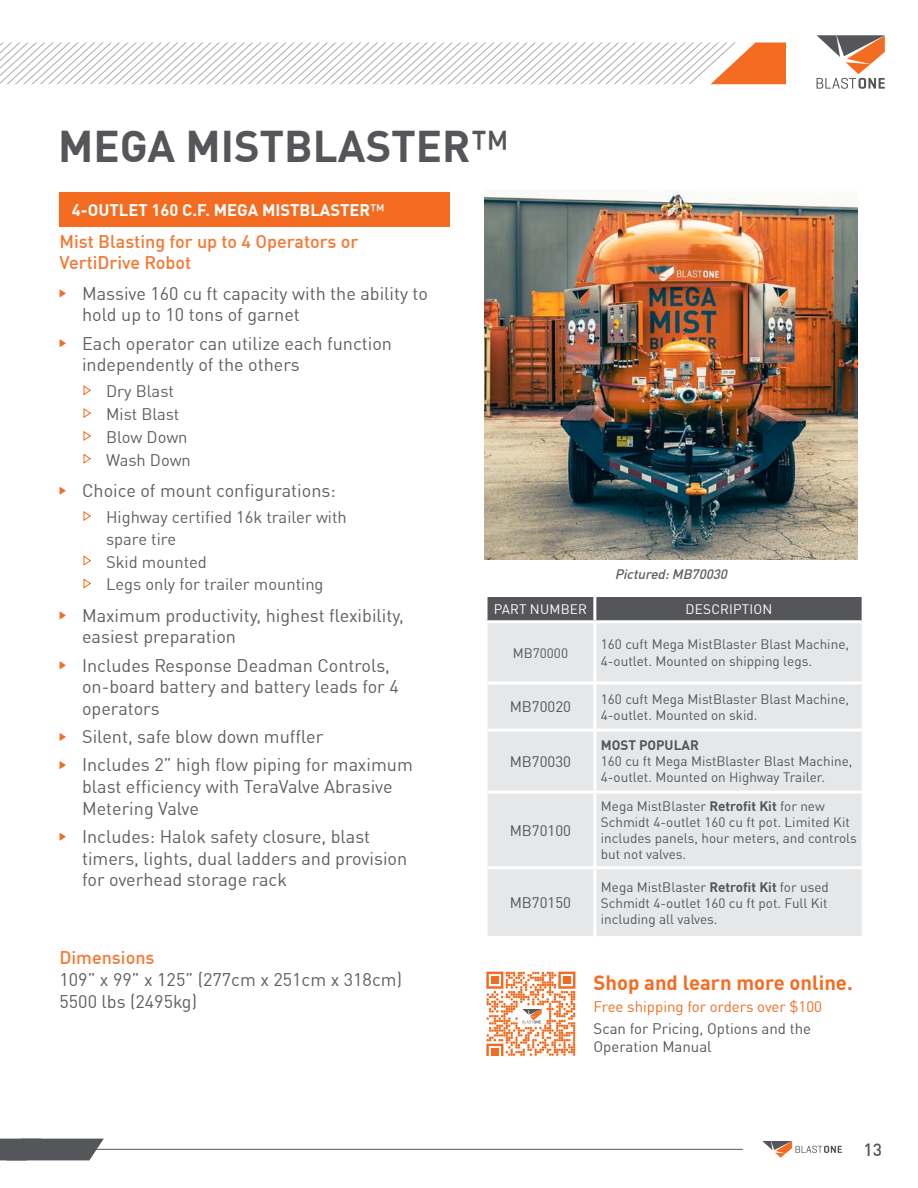
<style>
.page{position:relative;width:918px;height:1188px;background:#fff}
.page>*{position:absolute;margin:0;border:0;box-sizing:border-box;transform-origin:0 0}
.t1{font:700 43.5px "DIN Offc";color:#555659}
.Paragraph{font:700 20.25px "DIN Offc";color:#f36c21}
.Paragraph-2{font:18px/21.8px "DIN Offc";color:#5f5f62}
.Paragraph-3{font:500 18px/21.8px "DIN Offc";color:#f47833}
.t2{font:500 17.4px "DIN Offc";color:#555659}
.Paragraph-4{font:16.5px/21.8px "DIN Offc";color:#5f5f62}
.t3{font:700 16.5px "DIN Offc";color:#fff}
.Paragraph-5{font:15px/18px "DIN Offc";color:#555659}
.Paragraph-6{font:15px "DIN Offc";color:#f36c21}
.Table_Text{font:15px "DIN Offc";color:#555659}
.Table_Text-2{font:13.5px/16.2px "DIN Offc";color:#555659}
.Table_Header_Text{font:13.5px "DIN Offc";letter-spacing:.015em;color:#fff}
.Paragraph-7{font:italic 500 13.5px "DIN Offc";color:#5f5f62}
.Table_Text-3{font:700 13.5px "DIN Offc";color:#555659}
.s1{font-weight:500}
.s2{font-weight:700}
</style>
<div class="page">
<img style="left:484px;top:189px;width:374px;height:370px">
<div style="left:59px;top:192px;width:391px;height:35px;background:#f36c21"></div>
<div style="left:488px;top:597px;width:374px;height:23px;background:#555659"></div>
<div style="left:488px;top:623px;width:374px;height:313px;background:#e6e7e9"></div>
<hr style="left:593px;top:597px;width:3px;height:23px;background:#fff">
<hr style="left:488px;top:682px;width:107px;height:3px;background:#fff">
<hr style="left:595px;top:682px;width:270px;height:3px;background:#fff">
<hr style="left:488px;top:729px;width:107px;height:3px;background:#fff">
<hr style="left:595px;top:729px;width:270px;height:3px;background:#fff">
<hr style="left:488px;top:791px;width:107px;height:3px;background:#fff">
<hr style="left:595px;top:791px;width:270px;height:3px;background:#fff">
<hr style="left:488px;top:866px;width:107px;height:3px;background:#fff">
<hr style="left:595px;top:866px;width:270px;height:3px;background:#fff">
<hr style="left:593px;top:623px;width:3px;height:59px;background:#fff">
<hr style="left:593px;top:685px;width:3px;height:44px;background:#fff">
<hr style="left:593px;top:732px;width:3px;height:59px;background:#fff">
<hr style="left:593px;top:794px;width:3px;height:72px;background:#fff">
<hr style="left:593px;top:869px;width:3px;height:67px;background:#fff">
<svg style="left:486px;top:972px;width:89px;height:84px"></svg>
<svg style="left:60px;top:289px;width:6px;height:8px"></svg>
<svg style="left:60px;top:339px;width:6px;height:8px"></svg>
<svg style="left:83px;top:385px;width:8px;height:10px"></svg>
<svg style="left:83px;top:408px;width:8px;height:10px"></svg>
<svg style="left:83px;top:431px;width:8px;height:10px"></svg>
<svg style="left:83px;top:453px;width:8px;height:11px"></svg>
<svg style="left:60px;top:487px;width:6px;height:8px"></svg>
<svg style="left:83px;top:511px;width:8px;height:10px"></svg>
<svg style="left:83px;top:555px;width:8px;height:11px"></svg>
<svg style="left:83px;top:578px;width:8px;height:11px"></svg>
<svg style="left:60px;top:611px;width:6px;height:9px"></svg>
<svg style="left:60px;top:661px;width:6px;height:8px"></svg>
<svg style="left:60px;top:733px;width:6px;height:8px"></svg>
<svg style="left:60px;top:761px;width:6px;height:8px"></svg>
<svg style="left:60px;top:833px;width:6px;height:8px"></svg>
<hr style="left:22px;top:1149px;width:721px;height:1px;background:#555659">
<svg style="left:0;top:1139px;width:104px;height:21px;background:#606164"></svg>
<svg style="left:762px;top:1141px;width:80px;height:17px"></svg>
<svg style="left:817px;top:35px;width:68px;height:54px"></svg>
<svg style="left:0;top:42px;width:786px;height:42px"></svg>
<p class="t1" style="left:58px;top:118px;width:452px">MEGA MISTBLASTER<span class="s1">™</span></p>
<p class="t3" style="left:72px;top:199px;width:314px">4-OUTLET 160 C.F. MEGA MISTBLASTER<span class="s1">™</span></p>
<p class="Paragraph-3" style="left:60px;top:230px;width:300px">Mist Blasting for up to 4 Operators or<br>VertiDrive Robot</p>
<p class="Paragraph-2" style="left:82px;top:282px;width:347px">Massive 160 cu ft capacity with the ability to hold up to 10 tons of garnet</p>
<p class="Paragraph-2" style="left:82px;top:332px;width:311px">Each operator can utilize each function independently of the others</p>
<p class="Paragraph-4" style="left:106px;top:381px;width:69px">Dry Blast</p>
<p class="Paragraph-4" style="left:106px;top:403px;width:75px">Mist Blast</p>
<p class="Paragraph-4" style="left:106px;top:426px;width:83px">Blow Down</p>
<p class="Paragraph-4" style="left:106px;top:449px;width:86px">Wash Down</p>
<p class="Paragraph-2" style="left:82px;top:480px;width:255px">Choice of mount configurations:</p>
<p class="Paragraph-4" style="left:106px;top:506px;width:242px">Highway certified 16k trailer with spare tire</p>
<p class="Paragraph-4" style="left:106px;top:551px;width:102px">Skid mounted</p>
<p class="Paragraph-4" style="left:106px;top:574px;width:219px">Legs only for trailer mounting</p>
<p class="Paragraph-2" style="left:82px;top:604px;width:323px">Maximum productivity, highest flexibility, easiest preparation</p>
<p class="Paragraph-2" style="left:82px;top:654px;width:318px">Includes Response Deadman Controls, on-board battery and battery leads for 4 operators</p>
<p class="Paragraph-2" style="left:82px;top:726px;width:243px">Silent, safe blow down muffler</p>
<p class="Paragraph-2" style="left:82px;top:754px;width:332px">Includes 2” high flow piping for maximum blast efficiency with TeraValve Abrasive<br>Metering Valve</p>
<p class="Paragraph-2" style="left:82px;top:826px;width:327px">Includes: Halok safety closure, blast timers, lights, dual ladders and provision for overhead storage rack</p>
<p class="Paragraph-3" style="left:60px;top:947px;width:97px">Dimensions</p>
<p class="Paragraph-2" style="left:60px;top:969px;width:344px">109” x 99” x 125” (277cm x 251cm x 318cm)</p>
<p class="Paragraph-2" style="left:60px;top:991px;width:139px">5500 lbs (2495kg)</p>
<p class="Paragraph-7" style="left:615px;top:566px;width:117px">Pictured:MB70030</p>
<p class="Table_Header_Text" style="left:494px;top:600px;width:95px">PART NUMBER</p>
<p class="Table_Header_Text" style="left:686px;top:600px;width:88px">DESCRIPTION</p>
<p class="Table_Text-2" style="left:513px;top:645px;width:57px">MB70000</p>
<p class="Table_Text-2" style="left:601px;top:637px;width:250px">160 cuft Mega MistBlaster Blast Machine,<br>4-outlet. Mounted on shipping legs.</p>
<p class="Table_Text" style="left:510px;top:698px;width:63px">MB70020</p>
<p class="Table_Text-2" style="left:601px;top:691px;width:250px">160 cuft Mega MistBlaster Blast Machine,<br>4-outlet. Mounted on skid.</p>
<p class="Table_Text" style="left:510px;top:752px;width:63px">MB70030</p>
<p class="Table_Text-3" style="left:601px;top:736px;width:99px">MOST POPULAR</p>
<p class="Table_Text-2" style="left:601px;top:753px;width:253px">160 cu ft Mega MistBlaster Blast Machine,<br>4-outlet. Mounted on Highway Trailer.</p>
<p class="Table_Text" style="left:510px;top:821px;width:63px">MB70100</p>
<p class="Table_Text" style="left:510px;top:894px;width:63px">MB70150</p>
<p class="Table_Text-2" style="left:601px;top:798px;width:258px">Mega MistBlaster <span class="s2">Retrofit Kit</span> for new Schmidt 4-outlet 160 cu ft pot. Limited Kit includes panels, hour meters, and controls but not valves.</p>
<p class="Table_Text-2" style="left:601px;top:879px;width:230px;text-align:justify">Mega MistBlaster <span class="s2">Retrofit Kit</span> for used Schmidt 4-outlet 160 cu ft pot. Full Kit including all valves.</p>
<p class="Paragraph" style="left:594px;top:969px;width:261px">Shop and learn more online.</p>
<p class="Paragraph-6" style="left:594px;top:997px;width:230px">Free shipping for orders over $100</p>
<p class="Paragraph-5" style="left:594px;top:1020px;width:219px">Scan for Pricing, Options and the<br>Operation Manual</p>
<p class="t2" style="left:863px;top:1138px;width:20px">13</p>
</div>
